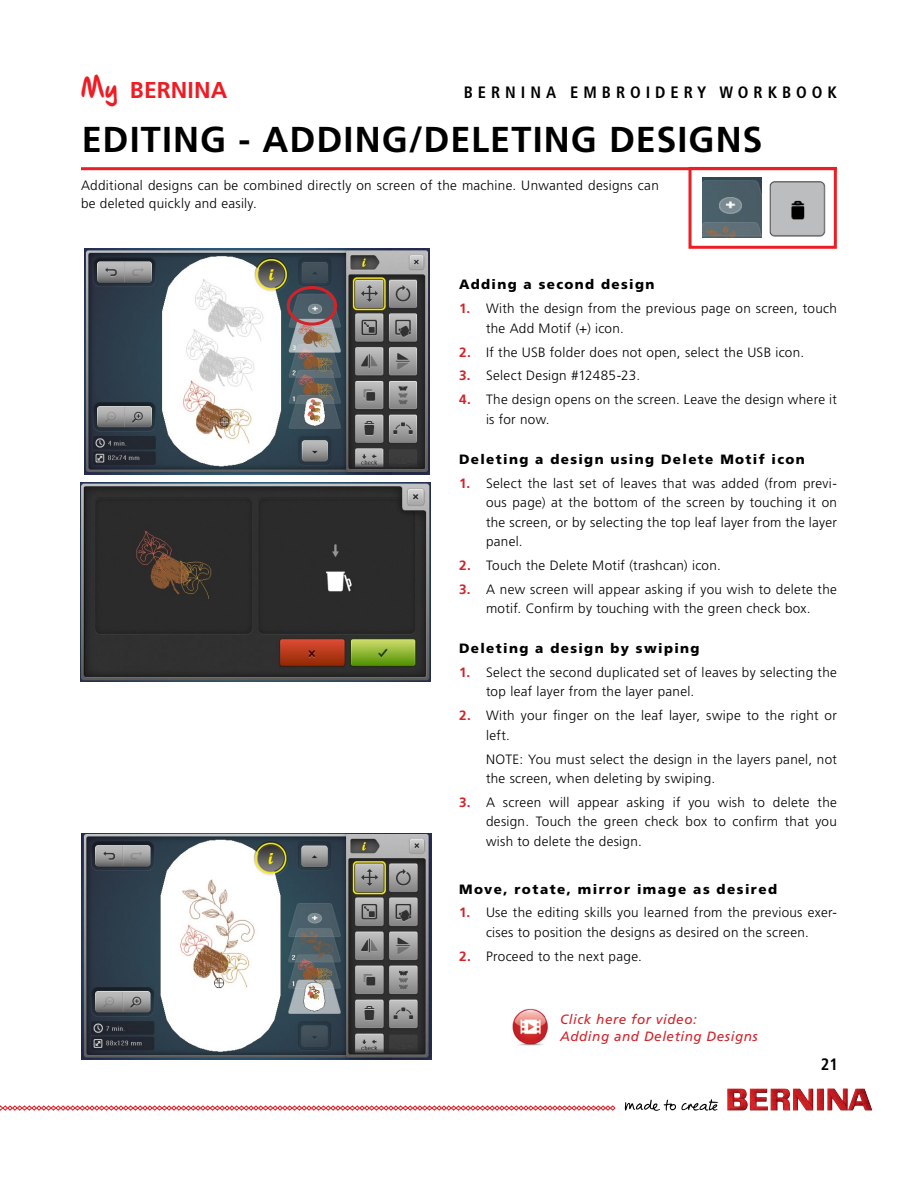
<style>
.page{position:relative;width:918px;height:1188px;background:#fff}
.page>*{position:absolute;margin:0;border:0;box-sizing:border-box;transform-origin:0 0}
.t1{font:700 36px "Frutiger LT Std";letter-spacing:.03em;color:#000}
.t2{font:700 22.95px "Frutiger LT Std";letter-spacing:.005em;color:#ed1d24}
.t3{font:700 condensed 16.5px "Frutiger LT Std";letter-spacing:.3em;color:#000}
.t4{font:300 13.5px/19.5px "Frutiger LT Std";letter-spacing:.025em;color:#000}
.t5{font:900 13.5px "Frutiger LT Std";letter-spacing:.1em;color:#000}
.t6{font:italic 13.5px/16.5px "Frutiger LT Std";letter-spacing:.04em;color:#d2232a}
.s1{font-family:"Hand Of Sean Pro";font-weight:400}
.s2{font-weight:700;color:#d2232a}
</style>
<div class="page">
<svg style="left:0;top:1105px;width:616px;height:6px"></svg>
<svg style="left:625px;top:1099px;width:93px;height:12px"></svg>
<img style="left:727px;top:1089px;width:145px;height:21px">
<img style="left:80px;top:482px;width:350px;height:199px">
<img style="left:82px;top:833px;width:350px;height:226px">
<img style="left:769px;top:181px;width:57px;height:56px">
<img style="left:702px;top:178px;width:59px;height:59px">
<img style="left:85px;top:249px;width:344px;height:226px">
<div style="left:287px;top:286px;width:50px;height:40px;border:3px solid #d2232a;border-radius:50%"></div>
<div style="left:688px;top:167px;width:149px;height:82px;border:3px solid #ed1d24"></div>
<hr style="left:81px;top:167px;width:756px;height:3px;background:#ed1d24">
<img style="left:512px;top:1009px;width:36px;height:37px">
<h2 class="t2" style="left:81px;top:77px;width:148px"><span class="s1">My</span> BERNINA</h2>
<p class="t3" style="left:464px;top:82px;width:375px">BERNINA EMBROIDERY WORKBOOK</p>
<h1 class="t1" style="left:82px;top:118px;width:682px">EDITING - ADDING/DELETING DESIGNS</h1>
<p class="t4" style="left:81px;top:177px;width:579px;line-height:18px">Additional designs can be combined directly on screen of the machine. Unwanted designs can be deleted quickly and easily.</p>
<p class="t5" style="left:459px;top:277px;width:197px">Adding a second design</p>
<p class="t4" style="left:486px;top:299px;width:353px;text-indent:-27px"><span class="s2">1.</span> With the design from the previous page on screen, touch the Add Motif (+) icon.</p>
<p class="t4" style="left:459px;top:342px;width:347px"><span class="s2">2.</span> If the USB folder does not open, select the USB icon.</p>
<p class="t4" style="left:459px;top:366px;width:183px"><span class="s2">3.</span> Select Design #12485-23.</p>
<p class="t4" style="left:486px;top:390px;width:352px;text-indent:-27px"><span class="s2">4.</span> The design opens on the screen. Leave the design where it is for now.</p>
<p class="t5" style="left:459px;top:451px;width:347px">Deleting a design using Delete Motif icon</p>
<p class="t4" style="left:486px;top:473px;width:353px;text-align:justify;text-indent:-27px"><span class="s2">1.</span> Select the last set of leaves that was added (from previ&shy;ous page) at the bottom of the screen by touching it on the screen, or by selecting the top leaf layer from the layer panel.</p>
<p class="t4" style="left:459px;top:556px;width:263px"><span class="s2">2.</span> Touch the Delete Motif (trashcan) icon.</p>
<p class="t4" style="left:459px;top:579px;width:380px;text-align:center"><span class="s2">3.</span> A new screen will appear asking if you wish to delete the motif. Confirm by touching with the green check box.</p>
<p class="t5" style="left:459px;top:640px;width:242px">Deleting a design by swiping</p>
<p class="t4" style="left:486px;top:663px;width:352px;text-indent:-27px"><span class="s2">1.</span> Select the second duplicated set of leaves by selecting the top leaf layer from the layer panel.</p>
<p class="t4" style="left:486px;top:706px;width:353px;text-indent:-27px"><span class="s2">2.</span> With your finger on the leaf layer, swipe to the right or left.</p>
<p class="t4" style="left:486px;top:749px;width:352px">NOTE: You must select the design in the layers panel, not the screen, when deleting by swiping.</p>
<p class="t4" style="left:486px;top:793px;width:353px;text-align:justify;text-indent:-27px"><span class="s2">3.</span> A screen will appear asking if you wish to delete the design. Touch the green check box to confirm that you wish to delete the design.</p>
<p class="t5" style="left:459px;top:881px;width:320px">Move, rotate, mirror image as desired</p>
<p class="t4" style="left:459px;top:903px;width:379px;text-align:center"><span class="s2">1.</span> Use the editing skills you learned from the previous exer&shy;cises to position the designs as desired on the screen.</p>
<p class="t4" style="left:459px;top:946px;width:185px"><span class="s2">2.</span> Proceed to the next page.</p>
<p class="t6" style="left:560px;top:1012px;width:199px">Click here for video:<br>Adding and Deleting Designs</p>
<p class="t3" style="left:821px;top:1054px;width:19px">21</p>
</div>
